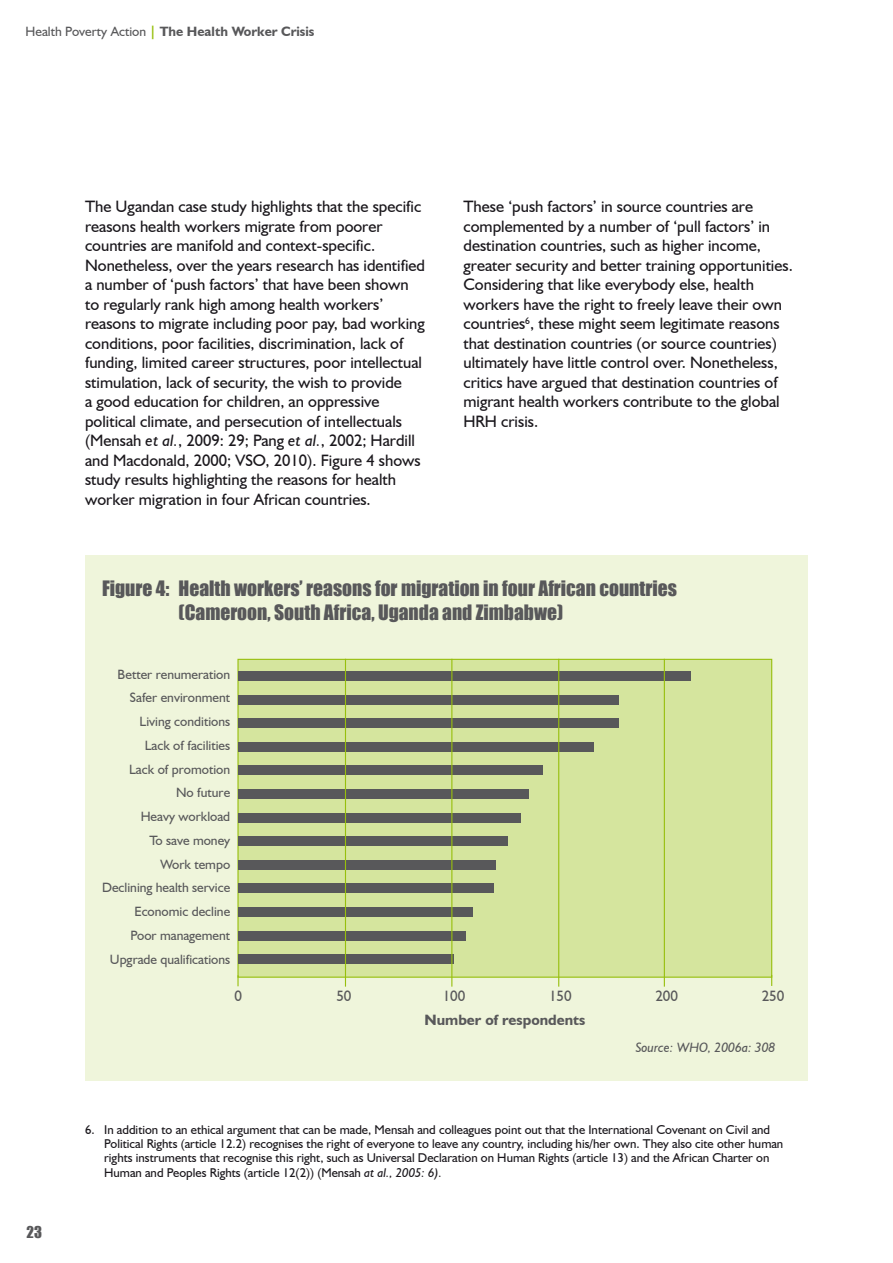
<style>
.page{position:relative;width:893px;height:1263px;background:#fff}
.page>*{position:absolute;margin:0;border:0;box-sizing:border-box;transform-origin:0 0}
.t1{font:19.5px/24px "Impact";color:#58585a}
.t2{font:16.5px/19.5px "Humanist 521 BT";color:#1a171c}
.t3{font:700 15px "Humanist 521 BT";color:#58585a}
.t4{font:15px "Humanist 521 BT";color:#58585a}
.t5{font:15px "Impact";color:#58585a}
.t6{font:13.5px/23.7px "Humanist 521 BT";color:#58585a;text-align:right}
.t7{font:700 13.5px "Humanist 521 BT";color:#58585a}
.t8{font:italic 13.5px "Humanist 521 BT";color:#58585a}
.t9{font:12.75px/14.2px "Humanist 521 BT";color:#1a171c}
.s1{font-weight:400}
.s2{color:#97bf0d}
.s3{font-style:italic}
</style>
<div class="page">
<div style="left:85px;top:556px;width:723px;height:525px;background:#eff5db"></div>
<div style="left:237px;top:659px;width:535px;height:319px;background:#d5e59e;border:1px solid #97bf0d"></div>
<div style="left:238px;top:671px;width:452px;height:10px;background:#58585a"></div>
<div style="left:238px;top:695px;width:381px;height:9px;background:#58585a"></div>
<div style="left:238px;top:718px;width:381px;height:10px;background:#58585a"></div>
<div style="left:238px;top:742px;width:356px;height:10px;background:#58585a"></div>
<div style="left:238px;top:766px;width:304px;height:9px;background:#58585a"></div>
<div style="left:238px;top:789px;width:291px;height:10px;background:#58585a"></div>
<div style="left:238px;top:813px;width:282px;height:9px;background:#58585a"></div>
<div style="left:238px;top:836px;width:270px;height:10px;background:#58585a"></div>
<div style="left:238px;top:860px;width:258px;height:10px;background:#58585a"></div>
<div style="left:238px;top:883px;width:255px;height:10px;background:#58585a"></div>
<div style="left:238px;top:907px;width:235px;height:10px;background:#58585a"></div>
<div style="left:238px;top:931px;width:227px;height:9px;background:#58585a"></div>
<div style="left:238px;top:954px;width:215px;height:10px;background:#58585a"></div>
<hr style="left:345px;top:659px;width:1px;height:328px;background:#97bf0d">
<svg style="left:237px;top:975px;width:2px;height:11px"></svg>
<hr style="left:451px;top:659px;width:1px;height:328px;background:#97bf0d">
<hr style="left:558px;top:659px;width:1px;height:328px;background:#97bf0d">
<hr style="left:664px;top:659px;width:1px;height:328px;background:#97bf0d">
<p class="t7" style="left:26px;top:23px;width:290px"><span class="s1">Health Poverty Action</span> <span class="s2">|</span> The Health Worker Crisis</p>
<p class="t2" style="left:85px;top:197px;width:342px">The Ugandan case study highlights that the specific reasons health workers migrate from poorer countries are manifold and context-specific.<br>Nonetheless, over the years research has identified a number of ‘push factors’ that have been shown to regularly rank high among health workers’ reasons to migrate including poor pay, bad working conditions, poor facilities, discrimination, lack of funding, limited career structures, poor intellectual stimulation, lack of security, the wish to provide<br>a good education for children, an oppressive political climate, and persecution of intellectuals (Mensah <span class="s3">et al.</span>, 2009: 29; Pang <span class="s3">et al.</span>, 2002; Hardill and Macdonald, 2000; VSO, 2010). Figure 4 shows study results highlighting the reasons for health worker migration in four African countries.</p>
<p class="t2" style="left:463px;top:197px;width:331px">These ‘push factors’ in source countries are complemented by a number of ‘pull factors’ in destination countries, such as higher income, greater security and better training opportunities.<br>Considering that like everybody else, health workers have the right to freely leave their own countries<sup>6</sup>, these might seem legitimate reasons that destination countries (or source countries) ultimately have little control over. Nonetheless, critics have argued that destination countries of migrant health workers contribute to the global HRH crisis.</p>
<p class="t1" style="left:179px;top:576px;width:500px;text-indent:-77px">Figure 4: Health workers’ reasons for migration in four African countries (Cameroon, South Africa, Uganda and Zimbabwe)</p>
<p class="t6" style="left:102px;top:662px;width:130px">Better renumeration<br>Safer environment<br>Living conditions<br>Lack of facilities<br>Lack of promotion<br>No future<br>Heavy workload<br>To save money<br>Work tempo<br>Declining health service<br>Economic decline<br>Poor management<br>Upgrade qualifications</p>
<p class="t4" style="left:234px;top:986px;width:9px">0</p>
<p class="t4" style="left:336px;top:986px;width:17px">50</p>
<p class="t4" style="left:443px;top:986px;width:24px">100</p>
<p class="t4" style="left:549px;top:986px;width:24px">150</p>
<p class="t4" style="left:655px;top:986px;width:24px">200</p>
<p class="t4" style="left:762px;top:986px;width:24px">250</p>
<p class="t3" style="left:424px;top:1010px;width:162px">Number of respondents</p>
<p class="t8" style="left:636px;top:1039px;width:141px">Source: WHO, 2006a: 308</p>
<p class="t5" style="left:27px;top:1220px;width:17px">23</p>
<p class="t9" style="left:104px;top:1122px;width:681px;text-indent:-19px">6. In addition to an ethical argument that can be made, Mensah and colleagues point out that the International Covenant on Civil and Political Rights (article 12.2) recognises the right of everyone to leave any country, including his/her own. They also cite other human rights instruments that recognise this right, such as Universal Declaration on Human Rights (article 13) and the African Charter on Human and Peoples Rights (article 12(2)) (Mensah <span class="s3">at al., 2005: 6).</span></p>
</div>
